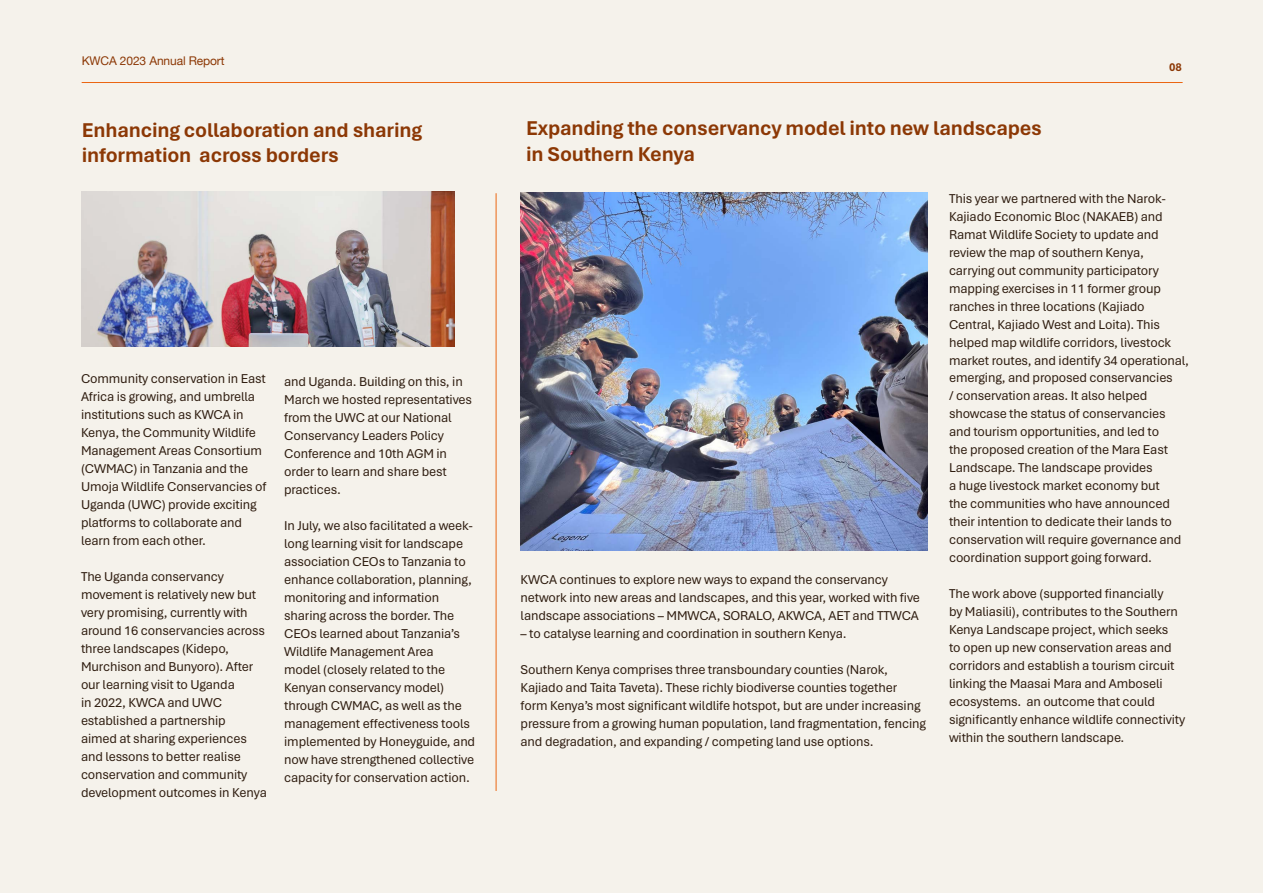
<style>
.page{position:relative;width:1263px;height:893px;background:#f5f2eb}
.page>*{position:absolute;margin:0;border:0;box-sizing:border-box;transform-origin:0 0}
.t1{font:700 21px/25.2px "Aptos";letter-spacing:-.01em;color:#8c3805}
.t2{font:13.5px/18px "Aptos";letter-spacing:-.01em;color:#2e1c0f}
.t3{font:12px "Helvetica Neue";letter-spacing:-.01em;color:#8c3805}
.t4{font:700 12px "Aptos";color:#8c3805}
</style>
<div class="page">
<hr style="left:82px;top:82px;width:1100px;height:1px;background:#eb6612">
<img style="left:521px;top:193px;width:406px;height:358px">
<hr style="left:496px;top:193px;width:1px;height:598px;background:#eb6612">
<img style="left:82px;top:192px;width:373px;height:155px">
<p class="t3" style="left:82px;top:52px;width:144px">KWCA 2023 Annual Report</p>
<h1 class="t1" style="left:82px;top:116px;width:342px">Enhancing collaboration and sharing information across borders</h1>
<h1 class="t1" style="left:526px;top:115px;width:517px">Expanding the conservancy model into new landscapes in Southern Kenya</h1>
<p class="t4" style="left:1169px;top:59px;width:14px">08</p>
<p class="t2" style="left:81px;top:369px;width:187px">Community conservation in East<br>Africa is growing, and umbrella institutions such as KWCA in<br>Kenya, the Community Wildlife<br>Management Areas Consortium (CWMAC) in Tanzania and the<br>Umoja Wildlife Conservancies of<br>Uganda (UWC) provide exciting platforms to collaborate and learn from each other.</p>
<p class="t2" style="left:81px;top:567px;width:187px">The Uganda conservancy movement is relatively new but very promising, currently with around 16 conservancies across three landscapes (Kidepo,<br>Murchison and Bunyoro). After our learning visit to Uganda<br>in 2022, KWCA and UWC established a partnership<br>aimed at sharing experiences and lessons to better realise conservation and community development outcomes in Kenya</p>
<p class="t2" style="left:284px;top:372px;width:189px">and Uganda. Building on this, in<br>March we hosted representatives from the UWC at our National<br>Conservancy Leaders Policy<br>Conference and 10th AGM in order to learn and share best practices.</p>
<p class="t2" style="left:284px;top:516px;width:192px">In July, we also facilitated a week&shy;long learning visit for landscape association CEOs to Tanzania to enhance collaboration, planning, monitoring and information sharing across the border. The<br>CEOs learned about Tanzania’s<br>Wildlife Management Area<br>model (closely related to the<br>Kenyan conservancy model) through CWMAC, as well as the management effectiveness tools implemented by Honeyguide, and now have strengthened collective capacity for conservation action.</p>
<p class="t2" style="left:521px;top:570px;width:401px">KWCA continues to explore new ways to expand the conservancy network into new areas and landscapes, and this year, worked with five landscape associations – MMWCA, SORALO, AKWCA, AET and TTWCA</p>
<p class="t2" style="left:521px;top:624px;width:327px">– to catalyse learning and coordination in southern Kenya.</p>
<p class="t2" style="left:521px;top:660px;width:407px">Southern Kenya comprises three transboundary counties (Narok, Kajiado and Taita Taveta). These richly biodiverse counties together form Kenya’s most significant wildlife hotspot, but are under increasing pressure from a growing human population, land fragmentation, fencing and degradation, and expanding / competing land use options.</p>
<p class="t2" style="left:949px;top:189px;width:241px">This year we partnered with the Narok-Kajiado Economic Bloc (NAKAEB) and Ramat Wildlife Society to update and review the map of southern Kenya, carrying out community participatory mapping exercises in 11 former group ranches in three locations (Kajiado Central, Kajiado West and Loita). This helped map wildlife corridors, livestock market routes, and identify 34 operational, emerging, and proposed conservancies<br>/ conservation areas. It also helped showcase the status of conservancies and tourism opportunities, and led to<br>the proposed creation of the Mara East Landscape. The landscape provides<br>a huge livestock market economy but<br>the communities who have announced their intention to dedicate their lands to conservation will require governance and coordination support going forward.</p>
<p class="t2" style="left:949px;top:584px;width:238px">The work above (supported financially<br>by Maliasili), contributes to the Southern Kenya Landscape project, which seeks<br>to open up new conservation areas and corridors and establish a tourism circuit linking the Maasai Mara and Amboseli ecosystems. an outcome that could significantly enhance wildlife connectivity within the southern landscape.</p>
</div>
